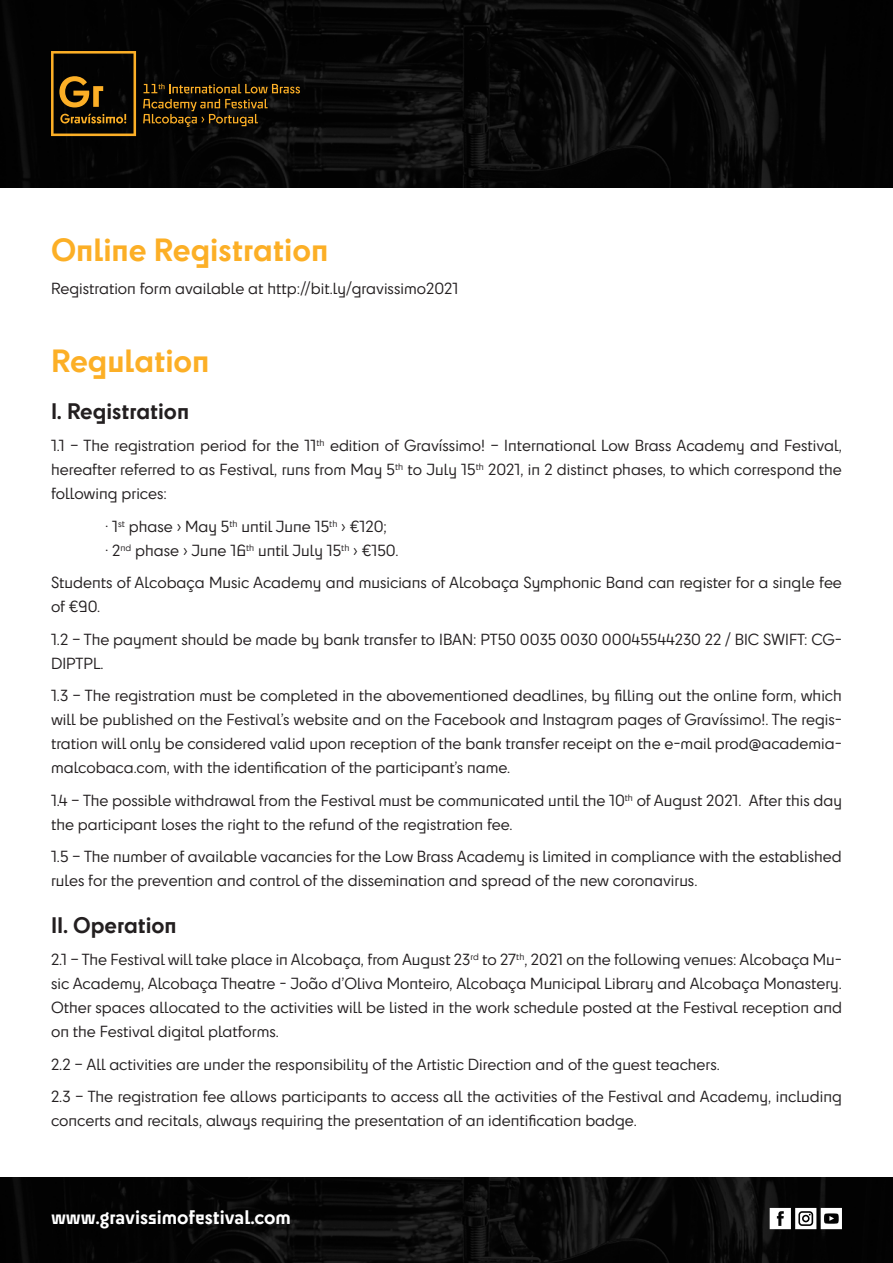
<style>
.page{position:relative;width:893px;height:1263px;background:#fff}
.page>*{position:absolute;margin:0;border:0;box-sizing:border-box;transform-origin:0 0}
.t1{font:700 30px "Cy";color:#fcaf26}
.t2{font:700 21px "Cy";color:#231f20}
.t3{font:700 18.3px "Cy";color:#fff}
.t4{font:15px/24px "Cy";color:#231f20}
</style>
<div class="page">
<img style="left:0;top:0;width:893px;height:187px">
<img style="left:0;top:1178px;width:893px;height:85px">
<svg style="left:51px;top:51px;width:85px;height:85px;background:#3b2a0a"></svg>
<svg style="left:144px;top:84px;width:156px;height:9px"></svg>
<svg style="left:143px;top:99px;width:125px;height:28px;background:#39290b"></svg>
<svg style="left:770px;top:1208px;width:72px;height:21px"></svg>
<p class="t1" style="left:51px;top:227px;width:279px">Online Registration</p>
<p class="t4" style="left:51px;top:276px;width:409px">Registration form available at http://bit.ly/gravissimo2021</p>
<p class="t1" style="left:51px;top:338px;width:160px">Regulation</p>
<p class="t2" style="left:51px;top:395px;width:140px">I. Registration</p>
<p class="t4" style="left:51px;top:433px;width:792px;text-align:justify">1.1 – The registration period for the 11<sup>th</sup> edition of Gravíssimo! – International Low Brass Academy and Festival, hereafter referred to as Festival, runs from May 5<sup>th</sup> to July 15<sup>th</sup> 2021, in 2 distinct phases, to which correspond the following prices:</p>
<p class="t4" style="left:105px;top:514px;width:283px">· 1<sup>st</sup> phase › May 5<sup>th</sup> until June 15<sup>th</sup> › €120;</p>
<p class="t4" style="left:105px;top:538px;width:295px">· 2<sup>nd</sup> phase › June 16<sup>th</sup> until July 15<sup>th</sup> › €150.</p>
<p class="t4" style="left:51px;top:570px;width:792px">Students of Alcobaça Music Academy and musicians of Alcobaça Symphonic Band can register for a single fee of €90.</p>
<p class="t4" style="left:51px;top:627px;width:792px">1.2 – The payment should be made by bank transfer to IBAN: PT50 0035 0030 00045544230 22 / BIC SWIFT: CG-<br>DIPTPL.</p>
<p class="t4" style="left:51px;top:683px;width:792px;text-align:justify">1.3 – The registration must be completed in the abovementioned deadlines, by filling out the online form, which will be published on the Festival’s website and on the Facebook and Instagram pages of Gravíssimo!. The regis&shy;tration will only be considered valid upon reception of the bank transfer receipt on the e-mail prod@academia&shy;malcobaca.com, with the identification of the participant’s name.</p>
<p class="t4" style="left:51px;top:788px;width:792px">1.4 – The possible withdrawal from the Festival must be communicated until the 10<sup>th</sup> of August 2021. After this day the participant loses the right to the refund of the registration fee.</p>
<p class="t4" style="left:51px;top:844px;width:792px">1.5 – The number of available vacancies for the Low Brass Academy is limited in compliance with the established rules for the prevention and control of the dissemination and spread of the new coronavirus.</p>
<p class="t2" style="left:51px;top:909px;width:127px">II. Operation</p>
<p class="t4" style="left:51px;top:947px;width:792px;text-align:justify">2.1 – The Festival will take place in Alcobaça, from August 23<sup>rd</sup> to 27<sup>th</sup>, 2021 on the following venues: Alcobaça Mu&shy;sic Academy, Alcobaça Theatre - João d’Oliva Monteiro, Alcobaça Municipal Library and Alcobaça Monastery.<br>Other spaces allocated to the activities will be listed in the work schedule posted at the Festival reception and on the Festival digital platforms.</p>
<p class="t4" style="left:51px;top:1052px;width:670px">2.2 – All activities are under the responsibility of the Artistic Direction and of the guest teachers.</p>
<p class="t4" style="left:51px;top:1084px;width:792px">2.3 – The registration fee allows participants to access all the activities of the Festival and Academy, including concerts and recitals, always requiring the presentation of an identification badge.</p>
<p class="t3" style="left:51px;top:1203px;width:242px">www.gravissimofestival.com</p>
</div>
